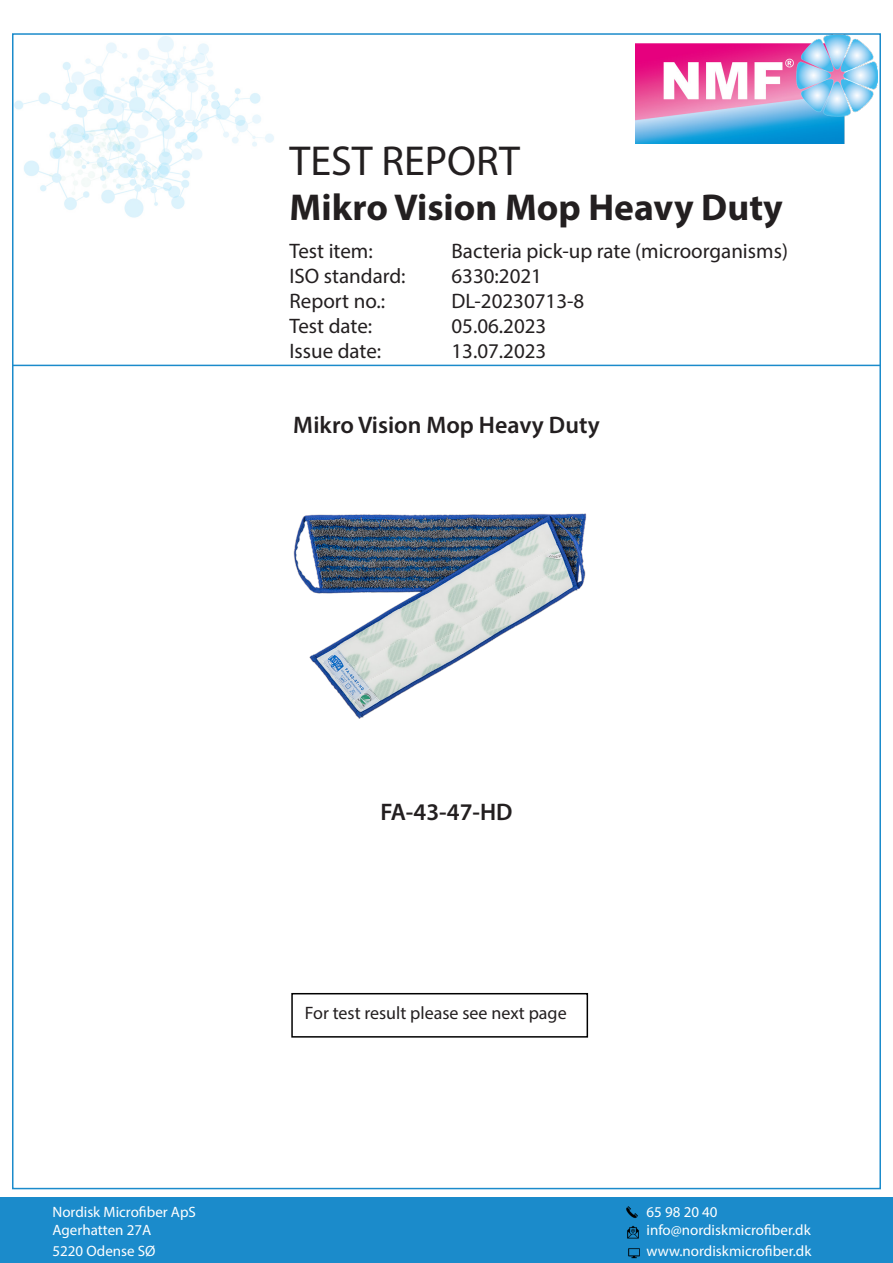
<style>
.page{position:relative;width:893px;height:1263px;background:#fff}
.page>*{position:absolute;margin:0;border:0;box-sizing:border-box;transform-origin:0 0}
.t1{font:42px "Myriad Pro";color:#231f20}
.t2{font:700 37.5px "Myriad Pro";color:#231f20}
.t3{font:600 24px "Myriad Pro";color:#231f20}
.t4{font:21px "Myriad Pro";color:#231f20}
.t5{font:18px "Myriad Pro";color:#231f20}
.t6{font:15px "Myriad Pro";color:#fff}
</style>
<div class="page">
<img style="left:15px;top:36px;width:259px;height:182px">
<hr style="left:12px;top:365px;width:869px;height:1px;background:#1b8bcb">
<div style="left:0;top:1198px;width:893px;height:65px;background:#1b8bcb"></div>
<img style="left:626px;top:1206px;width:12px;height:13px">
<svg style="left:627px;top:1225px;width:12px;height:13px"></svg>
<svg style="left:628px;top:1248px;width:12px;height:11px"></svg>
<img style="left:635px;top:33px;width:243px;height:110px">
<div style="left:291px;top:993px;width:297px;height:44px;border:2px solid #000"></div>
<img style="left:293px;top:513px;width:294px;height:206px">
<p class="t1" style="left:289px;top:135px;width:232px">TEST REPORT</p>
<p class="t2" style="left:289px;top:183px;width:495px">Mikro Vision Mop Heavy Duty</p>
<p class="t4" style="left:289px;top:238px;width:85px">Test item:</p>
<p class="t4" style="left:451px;top:238px;width:338px">Bacteria pick-up rate (microorganisms)</p>
<p class="t4" style="left:289px;top:263px;width:118px">ISO standard:</p>
<p class="t4" style="left:451px;top:263px;width:92px">6330:2021</p>
<p class="t4" style="left:289px;top:288px;width:97px">Report no.:</p>
<p class="t4" style="left:451px;top:288px;width:134px">DL-20230713-8</p>
<p class="t4" style="left:289px;top:313px;width:84px">Test date:</p>
<p class="t4" style="left:451px;top:313px;width:96px">05.06.2023</p>
<p class="t4" style="left:289px;top:338px;width:93px">Issue date:</p>
<p class="t4" style="left:451px;top:338px;width:96px">13.07.2023</p>
<p class="t3" style="left:293px;top:410px;width:308px">Mikro Vision Mop Heavy Duty</p>
<p class="t3" style="left:380px;top:796px;width:134px">FA-43-47-HD</p>
<p class="t5" style="left:305px;top:1002px;width:263px">For test result please see next page</p>
<p class="t6" style="left:53px;top:1202px;width:145px">Nordisk Microfiber ApS</p>
<p class="t6" style="left:647px;top:1202px;width:73px">65 98 20 40</p>
<p class="t6" style="left:53px;top:1220px;width:100px">Agerhatten 27A</p>
<p class="t6" style="left:647px;top:1220px;width:166px">info@nordiskmicrofiber.dk</p>
<p class="t6" style="left:53px;top:1242px;width:105px">5220 Odense SØ</p>
<p class="t6" style="left:647px;top:1242px;width:166px">www.nordiskmicrofiber.dk</p>
</div>
